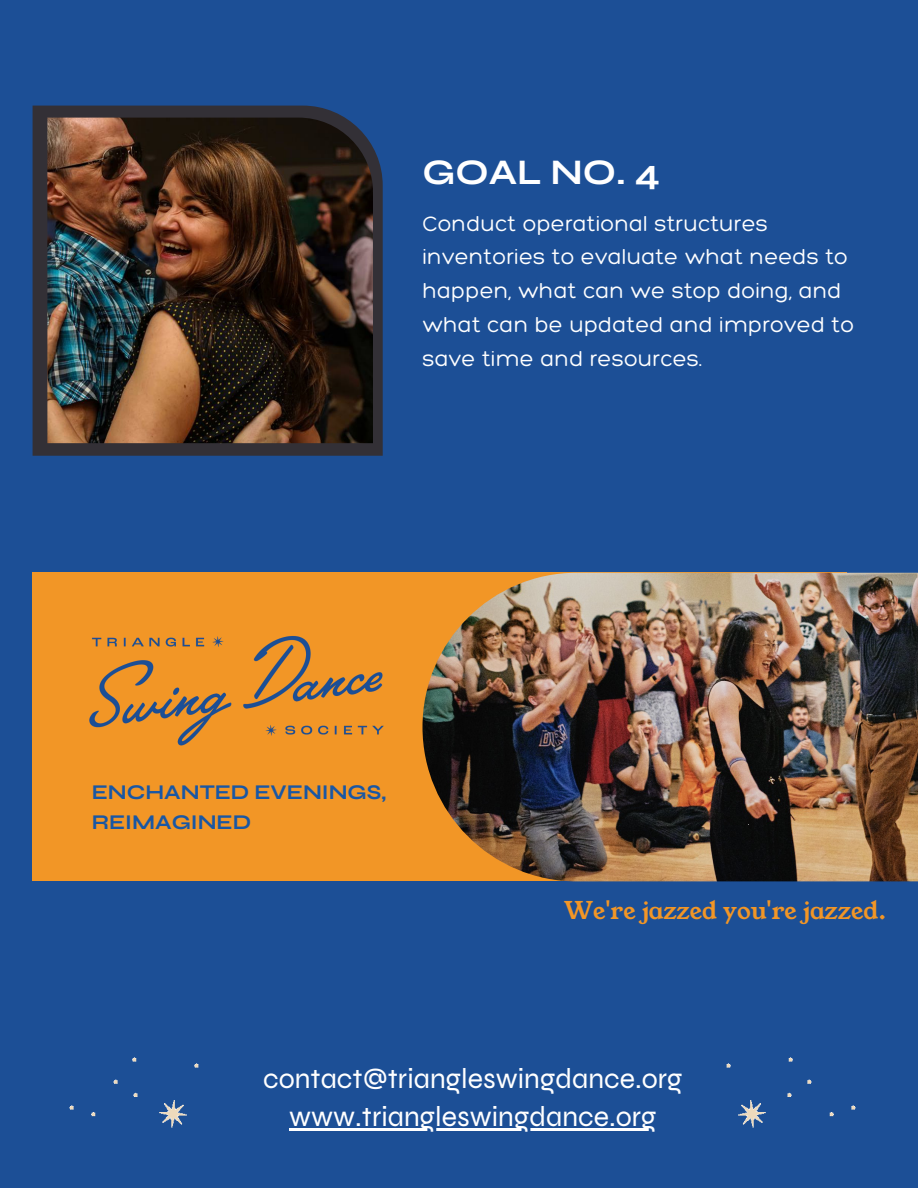
<style>
.page{position:relative;width:918px;height:1188px;background:#1c4f96}
.page>*{position:absolute;margin:0;border:0;box-sizing:border-box;transform-origin:0 0}
.t1{font:700 36px "Syne";color:#fff}
.t2{font:28.65px "Syne";color:#fff}
.t3{font:24px "Young Serif";color:#f29626}
.t4{font:300 22.5px/33.8px "Hero";letter-spacing:.01em;color:#fff}
.t5{font:700 21px/29.2px "Syne";color:#1957a4}
</style>
<div class="page">
<img style="left:726px;top:1057px;width:130px;height:71px">
<div style="left:33px;top:573px;width:814px;height:308px;background:#f29626"></div>
<img style="left:423px;top:573px;width:495px;height:308px">
<img style="left:89px;top:635px;width:334px;height:111px">
<img style="left:69px;top:1057px;width:130px;height:71px">
<svg style="left:33px;top:106px;width:350px;height:350px;background:#31313b"></svg>
<img style="left:47px;top:118px;width:326px;height:325px">
<hr style="left:289px;top:1128px;width:368px;height:3px;background:#fff">
<p class="t1" style="left:423px;top:150px;width:239px">GOAL NO. 4</p>
<p class="t4" style="left:423px;top:206px;width:433px">Conduct operational structures inventories to evaluate what needs to happen, what can we stop doing, and what can be updated and improved to save time and resources.</p>
<p class="t5" style="left:92px;top:778px;width:296px">ENCHANTED EVENINGS,<br>REIMAGINED</p>
<p class="t3" style="left:564px;top:895px;width:324px">We're jazzed you're jazzed.</p>
<p class="t2" style="left:263px;top:1062px;width:421px">contact@triangleswingdance.org</p>
<p class="t2" style="left:289px;top:1100px;width:369px">www.triangleswingdance.org</p>
</div>
